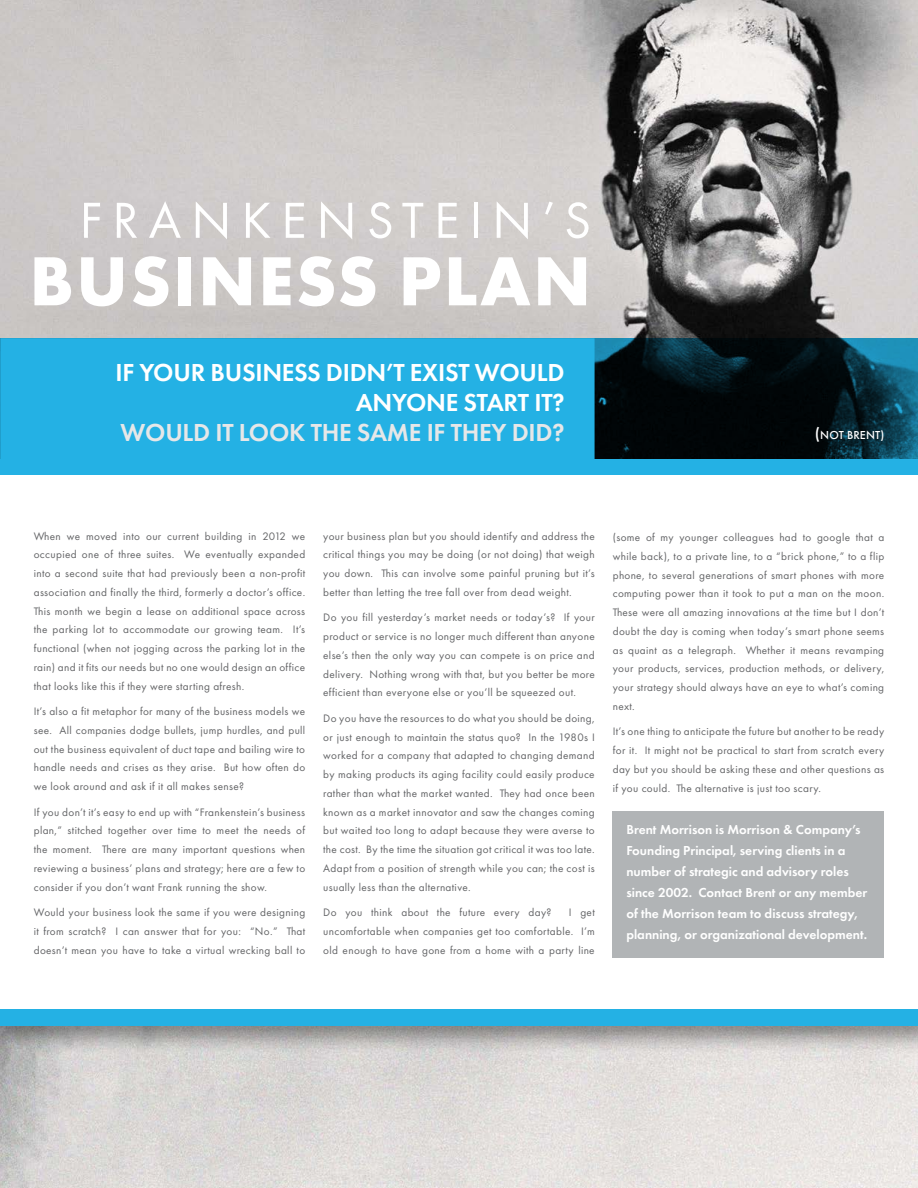
<style>
.page{position:relative;width:918px;height:1188px;background:#fff}
.page>*{position:absolute;margin:0;border:0;box-sizing:border-box;transform-origin:0 0}
.t1{font:700 72px "Futura PT";letter-spacing:.03em;color:#fff}
.t2{font:52.5px "Futura PT";letter-spacing:.19em;color:#fff}
.t3{font:600 25.5px/30px "Futura PT";letter-spacing:-.01em;color:#fff;text-align:right}
.t4{font:600 25.5px "Futura PT";letter-spacing:-.01em;color:#e6e7e8}
.t5{font:600 13.5px/21px "Futura PT";color:#fff}
.t6{font:500 12px "Futura PT";letter-spacing:.01em;color:#fff}
.t7{font:11.25px/18.8px "Futura PT";letter-spacing:.03em;color:#636466;text-align:justify}
.s1{font-size:16.5px}
</style>
<div class="page">
<img style="left:0;top:1055px;width:918px;height:133px">
<div style="left:0;top:993px;width:918px;height:62px;background:#000;opacity:.65"></div>
<div style="left:0;top:1009px;width:918px;height:17px;background:#24b1e4"></div>
<img style="left:0;top:0;width:918px;height:338px">
<svg style="left:0;top:338px;width:918px;height:137px;background:#1a82a8"></svg>
<div style="left:0;top:475px;width:918px;height:534px;background:#fff"></div>
<div style="left:613px;top:811px;width:271px;height:147px;background:#b1b4b6"></div>
<h2 class="t2" style="left:80px;top:189px;width:513px">FRANKENSTEIN’S</h2>
<h1 class="t1" style="left:29px;top:235px;width:563px">BUSINESS PLAN</h1>
<h3 class="t3" style="left:115px;top:357px;width:451px">IF YOUR BUSINESS DIDN’T EXIST WOULD<br>ANYONE START IT?</h3>
<h3 class="t4" style="left:121px;top:416px;width:446px">WOULD IT LOOK THE SAME IF THEY DID?</h3>
<p class="t6" style="left:815px;top:428px;width:71px"><span class="s1">(</span>NOT BRENT)</p>
<p class="t7" style="left:34px;top:526px;width:273px">When we moved into our current building in 2012 we occupied one of three suites. We eventually expanded into a second suite that had previously been a non-profit association and finally the third, formerly a doctor’s office.<br>This month we begin a lease on additional space across the parking lot to accommodate our growing team. It’s functional (when not jogging across the parking lot in the rain) and it fits our needs but no one would design an office that looks like this if they were starting afresh.</p>
<p class="t7" style="left:34px;top:702px;width:273px">It’s also a fit metaphor for many of the business models we see. All companies dodge bullets, jump hurdles, and pull out the business equivalent of duct tape and bailing wire to handle needs and crises as they arise. But how often do we look around and ask if it all makes sense?</p>
<p class="t7" style="left:34px;top:802px;width:273px">If you don’t it’s easy to end up with “Frankenstein’s business plan,” stitched together over time to meet the needs of the moment. There are many important questions when reviewing a business’ plans and strategy; here are a few to consider if you don’t want Frank running the show.</p>
<p class="t7" style="left:34px;top:903px;width:273px">Would your business look the same if you were designing it from scratch? I can answer that for you: “No.” That doesn’t mean you have to take a virtual wrecking ball to</p>
<p class="t7" style="left:323px;top:526px;width:273px">your business plan but you should identify and address the critical things you may be doing (or not doing) that weigh you down. This can involve some painful pruning but it’s better than letting the tree fall over from dead weight.</p>
<p class="t7" style="left:323px;top:608px;width:273px">Do you fill yesterday’s market needs or today’s? If your product or service is no longer much different than anyone else’s then the only way you can compete is on price and delivery. Nothing wrong with that, but you better be more efficient than everyone else or you’ll be squeezed out.</p>
<p class="t7" style="left:323px;top:709px;width:273px">Do you have the resources to do what you should be doing, or just enough to maintain the status quo? In the 1980s I worked for a company that adapted to changing demand by making products its aging facility could easily produce rather than what the market wanted. They had once been known as a market innovator and saw the changes coming but waited too long to adapt because they were averse to the cost. By the time the situation got critical it was too late.<br>Adapt from a position of strength while you can; the cost is usually less than the alternative.</p>
<p class="t7" style="left:323px;top:903px;width:230px">Do you think about the future every day?</p>
<p class="t7" style="left:323px;top:903px;width:273px;text-indent:246px">I get uncomfortable when companies get too comfortable. I’m old enough to have gone from a home with a party line</p>
<p class="t7" style="left:613px;top:528px;width:273px">(some of my younger colleagues had to google that a while back), to a private line, to a “brick phone,” to a flip phone, to several generations of smart phones with more computing power than it took to put a man on the moon.<br>These were all amazing innovations at the time but I don’t doubt the day is coming when today’s smart phone seems as quaint as a telegraph. Whether it means revamping your products, services, production methods, or delivery, your strategy should always have an eye to what’s coming next.</p>
<p class="t7" style="left:613px;top:722px;width:273px">It’s one thing to anticipate the future but another to be ready for it. It might not be practical to start from scratch every day but you should be asking these and other questions as if you could. The alternative is just too scary.</p>
<p class="t5" style="left:626px;top:819px;width:243px">Brent Morrison is Morrison &amp; Company’s Founding Principal, serving clients in a number of strategic and advisory roles since 2002. Contact Brent or any member of the Morrison team to discuss strategy, planning, or organizational development.</p>
</div>
